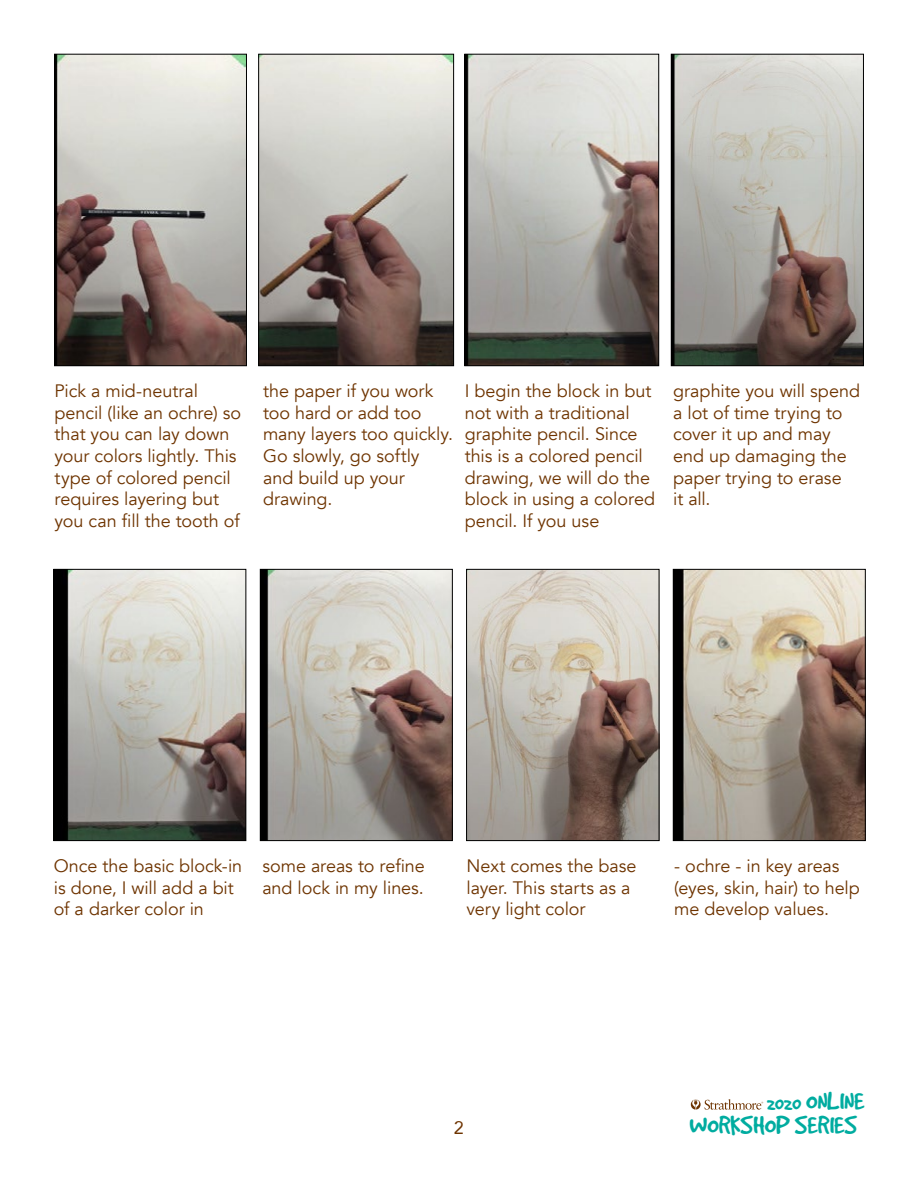
<style>
.page{position:relative;width:918px;height:1188px;background:#fff}
.page>*{position:absolute;margin:0;border:0;box-sizing:border-box;transform-origin:0 0}
.t1{font:28.65px/24px "Good Dog";color:#00aca0;text-align:right}
.t2{font:18px/21.6px "Avenir";letter-spacing:-.005em;color:#6e3400}
.t3{font:18px "Avenir";color:#6e3400}
.s1{font-size:20.85px}
</style>
<div class="page">
<img style="left:56px;top:571px;width:188px;height:268px">
<div style="left:54px;top:569px;width:192px;height:272px;border:1px solid #000"></div>
<img style="left:262px;top:571px;width:189px;height:268px">
<div style="left:260px;top:569px;width:193px;height:272px;border:1px solid #000"></div>
<img style="left:468px;top:571px;width:189px;height:268px">
<div style="left:466px;top:569px;width:193px;height:272px;border:1px solid #000"></div>
<img style="left:675px;top:571px;width:189px;height:268px">
<div style="left:673px;top:569px;width:193px;height:272px;border:1px solid #000"></div>
<img style="left:56px;top:56px;width:189px;height:308px">
<div style="left:54px;top:54px;width:193px;height:312px;border:1px solid #000"></div>
<img style="left:260px;top:56px;width:192px;height:308px">
<div style="left:258px;top:54px;width:196px;height:312px;border:1px solid #000"></div>
<img style="left:467px;top:56px;width:190px;height:308px">
<div style="left:465px;top:54px;width:194px;height:312px;border:1px solid #000"></div>
<img style="left:673px;top:56px;width:189px;height:308px">
<div style="left:671px;top:54px;width:193px;height:312px;border:1px solid #000"></div>
<svg style="left:691px;top:1099px;width:72px;height:11px"></svg>
<p class="t2" style="left:55px;top:381px;width:188px">Pick a mid-neutral pencil (like an ochre) so that you can lay down your colors lightly. This type of colored pencil requires layering but you can fill the tooth of</p>
<p class="t2" style="left:263px;top:381px;width:192px">the paper if you work too hard or add too many layers too quickly.<br>Go slowly, go softly and build up your drawing.</p>
<p class="t2" style="left:465px;top:381px;width:192px">I begin the block in but not with a traditional graphite pencil. Since this is a colored pencil drawing, we will do the block in using a colored pencil. If you use</p>
<p class="t2" style="left:673px;top:381px;width:188px">graphite you will spend a lot of time trying to cover it up and may end up damaging the paper trying to erase<br>it all.</p>
<p class="t2" style="left:54px;top:855px;width:190px">Once the basic block-in is done, I will add a bit of a darker color in</p>
<p class="t2" style="left:262px;top:855px;width:164px">some areas to refine and lock in my lines.</p>
<p class="t2" style="left:467px;top:855px;width:172px">Next comes the base layer. This starts as a very light color</p>
<p class="t2" style="left:674px;top:855px;width:187px">- ochre - in key areas (eyes, skin, hair) to help me develop values.</p>
<p class="t3" style="left:454px;top:1113px;width:12px">2</p>
<h1 class="t1" style="left:690px;top:1089px;width:176px"><span class="s1">2020</span> ONLINE<br>WORKSHOP SERIES</h1>
</div>
